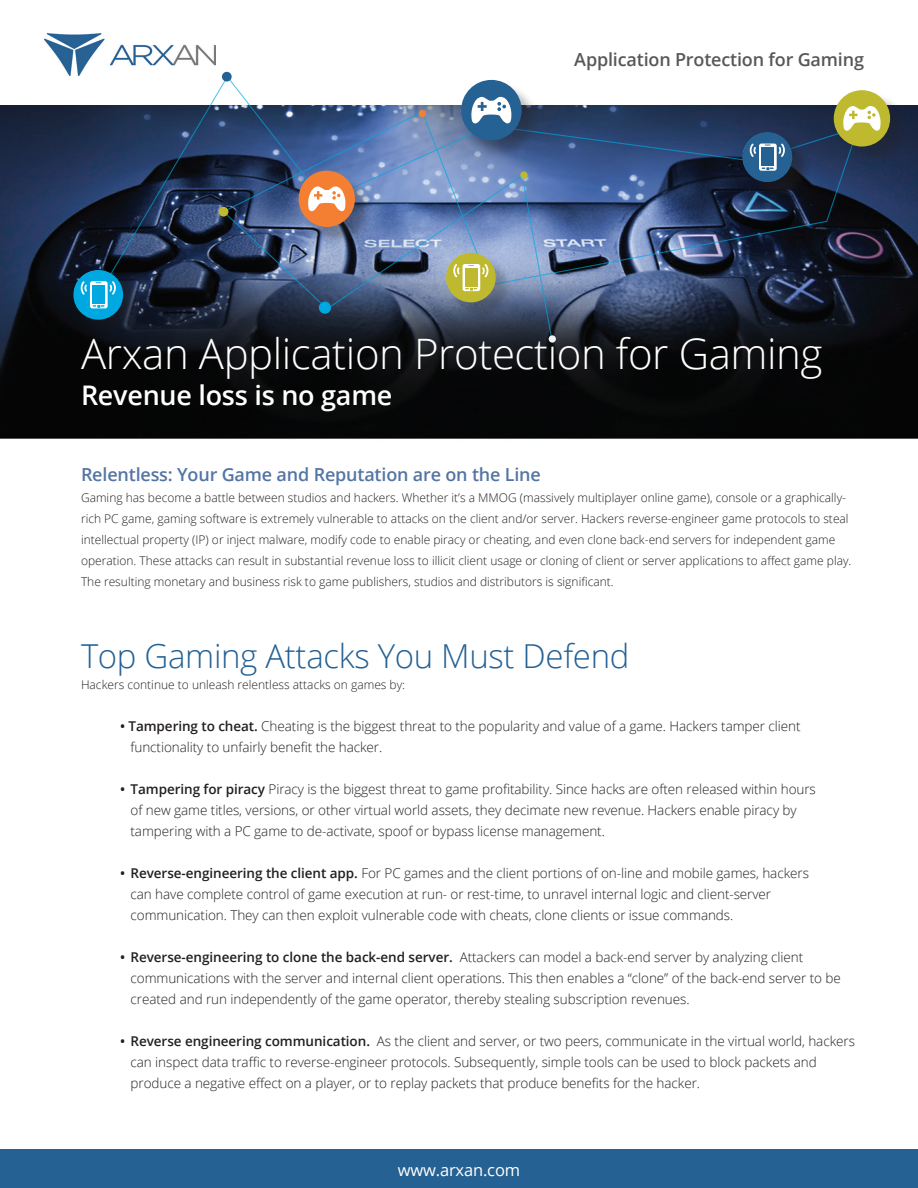
<style>
.page{position:relative;width:918px;height:1188px;background:#fff}
.page>*{position:absolute;margin:0;border:0;box-sizing:border-box;transform-origin:0 0}
.t1{font:300 42px "Open Sans";letter-spacing:-.01em;color:#fff}
.t2{font:300 33px "Open Sans";letter-spacing:-.01em;color:#246194}
.t3{font:600 27px "Open Sans";letter-spacing:-.01em;color:#fff}
.t4{font:600 18px "Open Sans";letter-spacing:-.01em;color:#5475a3}
.t5{font:600 18px "Open Sans";letter-spacing:-.01em;color:#57585a}
.t6{font:16.5px "Open Sans";letter-spacing:-.01em;color:#fff}
.t7{font:300 13.5px/21px "Open Sans";letter-spacing:-.005em;color:#231f20}
.t8{font:300 12px/21px "Open Sans";color:#231f20}
.s1{font-weight:600}
</style>
<div class="page">
<img style="left:0;top:105px;width:918px;height:334px">
<svg style="left:95px;top:79px;width:765px;height:259px;background:#4d5d7b"></svg>
<img style="left:45px;top:33px;width:171px;height:42px">
<div style="left:0;top:1150px;width:918px;height:38px;background:#266193"></div>
<div style="left:0;top:1149px;width:918px;height:39px;border:2px solid #266193"></div>
<div style="left:301px;top:173px;width:72px;height:72px;background:#231f20;opacity:.31"></div>
<svg style="left:299px;top:171px;width:56px;height:56px"></svg>
<div style="left:836px;top:92px;width:72px;height:73px;background:#231f20;opacity:.31"></div>
<svg style="left:834px;top:90px;width:56px;height:57px"></svg>
<div style="left:745px;top:135px;width:66px;height:65px;background:#231f20;opacity:.27"></div>
<svg style="left:742px;top:132px;width:50px;height:50px;background:#3b658c"></svg>
<div style="left:449px;top:256px;width:65px;height:65px;background:#231f20;opacity:.27"></div>
<svg style="left:446px;top:253px;width:50px;height:49px;background:#bab963"></svg>
<div style="left:419px;top:110px;width:7px;height:7px;background:#f47f32;border-radius:50%"></div>
<div style="left:319px;top:302px;width:12px;height:12px;background:#00a8e1;border-radius:50%"></div>
<div style="left:549px;top:335px;width:7px;height:8px;background:#f2f3f4;border-radius:50%"></div>
<div style="left:520px;top:171px;width:8px;height:8px;background:#bfb930;border-radius:50%"></div>
<div style="left:219px;top:207px;width:9px;height:10px;background:#bfb930;border-radius:50%"></div>
<div style="left:222px;top:72px;width:10px;height:10px;background:#246194;border-radius:50%"></div>
<div style="left:76px;top:273px;width:66px;height:65px;background:#231f20;opacity:.27"></div>
<svg style="left:73px;top:270px;width:50px;height:50px;background:#1f90b8"></svg>
<div style="left:463px;top:82px;width:77px;height:77px;background:#231f20;opacity:.31"></div>
<svg style="left:461px;top:80px;width:61px;height:60px"></svg>
<h3 class="t5" style="left:574px;top:47px;width:291px">Application Protection for Gaming</h3>
<h1 class="t1" style="left:81px;top:325px;width:743px">Arxan Application Protection for Gaming</h1>
<h3 class="t3" style="left:81px;top:377px;width:313px">Revenue loss is no game</h3>
<h3 class="t4" style="left:81px;top:462px;width:461px">Relentless: Your Game and Reputation are on the Line</h3>
<p class="t8" style="left:81px;top:487px;width:772px">Gaming has become a battle between studios and hackers. Whether it’s a MMOG (massively multiplayer online game), console or a graphically&shy;rich PC game, gaming software is extremely vulnerable to attacks on the client and/or server. Hackers reverse-engineer game protocols to steal intellectual property (IP) or inject malware, modify code to enable piracy or cheating, and even clone back-end servers for independent game operation. These attacks can result in substantial revenue loss to illicit client usage or cloning of client or server applications to affect game play.<br>The resulting monetary and business risk to game publishers, studios and distributors is significant.</p>
<h2 class="t2" style="left:81px;top:634px;width:550px">Top Gaming Attacks You Must Defend</h2>
<p class="t8" style="left:81px;top:674px;width:326px">Hackers continue to unleash relentless attacks on games by:</p>
<p class="t7" style="left:131px;top:716px;width:672px;text-indent:-11px"><span class="s1">• Tampering to cheat.</span> Cheating is the biggest threat to the popularity and value of a game. Hackers tamper client functionality to unfairly benefit the hacker.</p>
<p class="t7" style="left:131px;top:779px;width:687px;text-indent:-11px"><span class="s1">• Tampering for piracy</span> Piracy is the biggest threat to game profitability. Since hacks are often released within hours of new game titles, versions, or other virtual world assets, they decimate new revenue. Hackers enable piracy by tampering with a PC game to de-activate, spoof or bypass license management.</p>
<p class="t7" style="left:131px;top:863px;width:680px;text-indent:-11px"><span class="s1">• Reverse-engineering the client app.</span> For PC games and the client portions of on-line and mobile games, hackers can have complete control of game execution at run- or rest-time, to unravel internal logic and client-server communication. They can then exploit vulnerable code with cheats, clone clients or issue commands.</p>
<p class="t7" style="left:131px;top:947px;width:712px;text-indent:-11px"><span class="s1">• Reverse-engineering to clone the back-end server.</span> Attackers can model a back-end server by analyzing client communications with the server and internal client operations. This then enables a “clone” of the back-end server to be created and run independently of the game operator, thereby stealing subscription revenues.</p>
<p class="t7" style="left:131px;top:1031px;width:726px;text-indent:-11px"><span class="s1">• Reverse engineering communication.</span> As the client and server, or two peers, communicate in the virtual world, hackers can inspect data traffic to reverse-engineer protocols. Subsequently, simple tools can be used to block packets and produce a negative effect on a player, or to replay packets that produce benefits for the hacker.</p>
<p class="t6" style="left:398px;top:1158px;width:124px">www.arxan.com</p>
</div>
